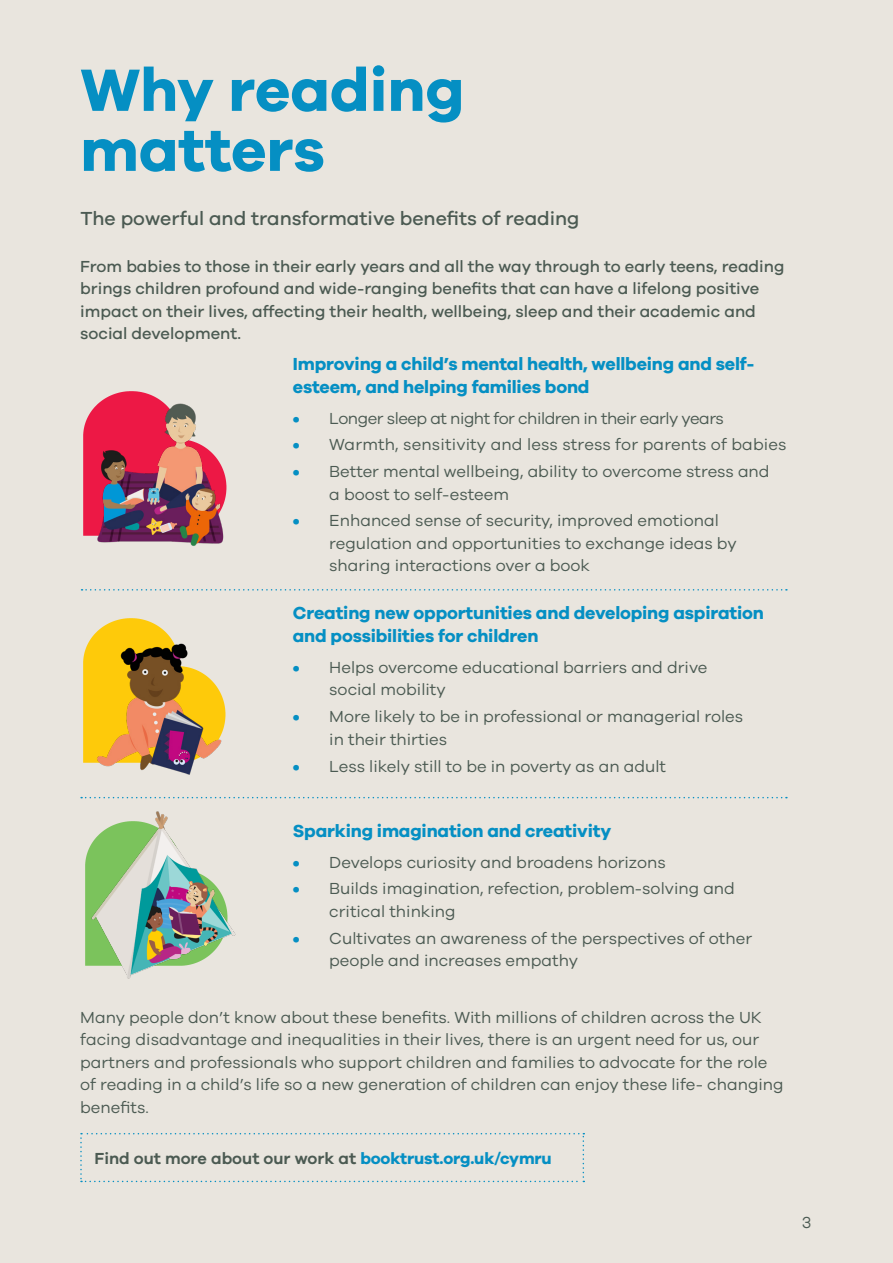
<style>
.page{position:relative;width:893px;height:1263px;background:#e9e5de}
.page>*{position:absolute;margin:0;border:0;box-sizing:border-box;transform-origin:0 0}
.t1{font:700 61.5px/60px "Galano Grotesque";color:#058fc3}
.Body_Text_White{font:500 19.5px "Galano Grotesque";color:#4b5a52}
.Body_Text_White-2{font:700 18px/22.5px "Galano Grotesque";letter-spacing:-.01em;color:#058fc3}
.Body_Text_White-3{font:16.5px/22.5px "Galano Grotesque";color:#4b5a52}
.Body_Text_White-4{font:500 16.5px/22.5px "Galano Grotesque";color:#4b5a52}
.Body_Text_White-5{font:600 16.5px "Galano Grotesque";color:#4b5a52}
.Body_Text_White-6{font:16.5px "Galano Grotesque";letter-spacing:-.03em;color:#4b5a52}
.s1{font-weight:700;color:#058fc3}
</style>
<div class="page">
<svg style="left:80px;top:1133px;width:504px;height:49px"></svg>
<img style="left:83px;top:391px;width:144px;height:155px">
<img style="left:102px;top:618px;width:58px;height:9px">
<img style="left:83px;top:627px;width:143px;height:148px">
<img style="left:85px;top:812px;width:151px;height:167px">
<svg style="left:81px;top:797px;width:706px;height:1px"></svg>
<svg style="left:82px;top:589px;width:705px;height:1px"></svg>
<p class="t1" style="left:80px;top:58px;width:386px">Why reading matters</p>
<p class="Body_Text_White" style="left:80px;top:206px;width:501px">The powerful and transformative benefits of reading</p>
<p class="Body_Text_White-4" style="left:80px;top:254px;width:706px">From babies to those in their early years and all the way through to early teens, reading brings children profound and wide-ranging benefits that can have a lifelong positive impact on their lives, affecting their health, wellbeing, sleep and their academic and social development.</p>
<p class="Body_Text_White-2" style="left:293px;top:352px;width:463px">Improving a child’s mental health, wellbeing and self&shy;esteem, and helping families bond</p>
<p class="Body_Text_White-6" style="left:293px;top:408px;width:432px"><span class="s1">•</span> Longer sleep at night for children in their early years</p>
<p class="Body_Text_White-3" style="left:293px;top:433px;width:495px"><span class="s1">•</span> Warmth, sensitivity and less stress for parents of babies</p>
<p class="Body_Text_White-3" style="left:329px;top:460px;width:442px;text-indent:-36px"><span class="s1">•</span> Better mental wellbeing, ability to overcome stress and a boost to self-esteem</p>
<p class="Body_Text_White-3" style="left:329px;top:509px;width:409px;text-indent:-36px"><span class="s1">•</span> Enhanced sense of security, improved emotional regulation and opportunities to exchange ideas by sharing interactions over a book</p>
<p class="Body_Text_White-2" style="left:293px;top:602px;width:473px">Creating new opportunities and developing aspiration and possibilities for children</p>
<p class="Body_Text_White-3" style="left:329px;top:656px;width:380px;text-indent:-36px"><span class="s1">•</span> Helps overcome educational barriers and drive social mobility</p>
<p class="Body_Text_White-3" style="left:329px;top:705px;width:415px;text-indent:-36px"><span class="s1">•</span> More likely to be in professional or managerial roles in their thirties</p>
<p class="Body_Text_White-3" style="left:293px;top:754px;width:375px"><span class="s1">•</span> Less likely still to be in poverty as an adult</p>
<p class="Body_Text_White-2" style="left:293px;top:819px;width:320px">Sparking imagination and creativity</p>
<p class="Body_Text_White-3" style="left:293px;top:850px;width:374px"><span class="s1">•</span> Develops curiosity and broadens horizons</p>
<p class="Body_Text_White-3" style="left:329px;top:877px;width:407px;text-indent:-36px"><span class="s1">•</span> Builds imagination, refection, problem-solving and critical thinking</p>
<p class="Body_Text_White-3" style="left:329px;top:926px;width:424px;text-indent:-36px"><span class="s1">•</span> Cultivates an awareness of the perspectives of other people and increases empathy</p>
<p class="Body_Text_White-3" style="left:80px;top:1005px;width:705px">Many people don’t know about these benefits. With millions of children across the UK facing disadvantage and inequalities in their lives, there is an urgent need for us, our partners and professionals who support children and families to advocate for the role of reading in a child’s life so a new generation of children can enjoy these life- changing benefits.</p>
<p class="Body_Text_White-5" style="left:95px;top:1148px;width:459px">Find out more about our work at <span class="s1">booktrust.org.uk/cymru</span></p>
<p class="Body_Text_White-3" style="left:802px;top:1211px;width:11px">3</p>
</div>
